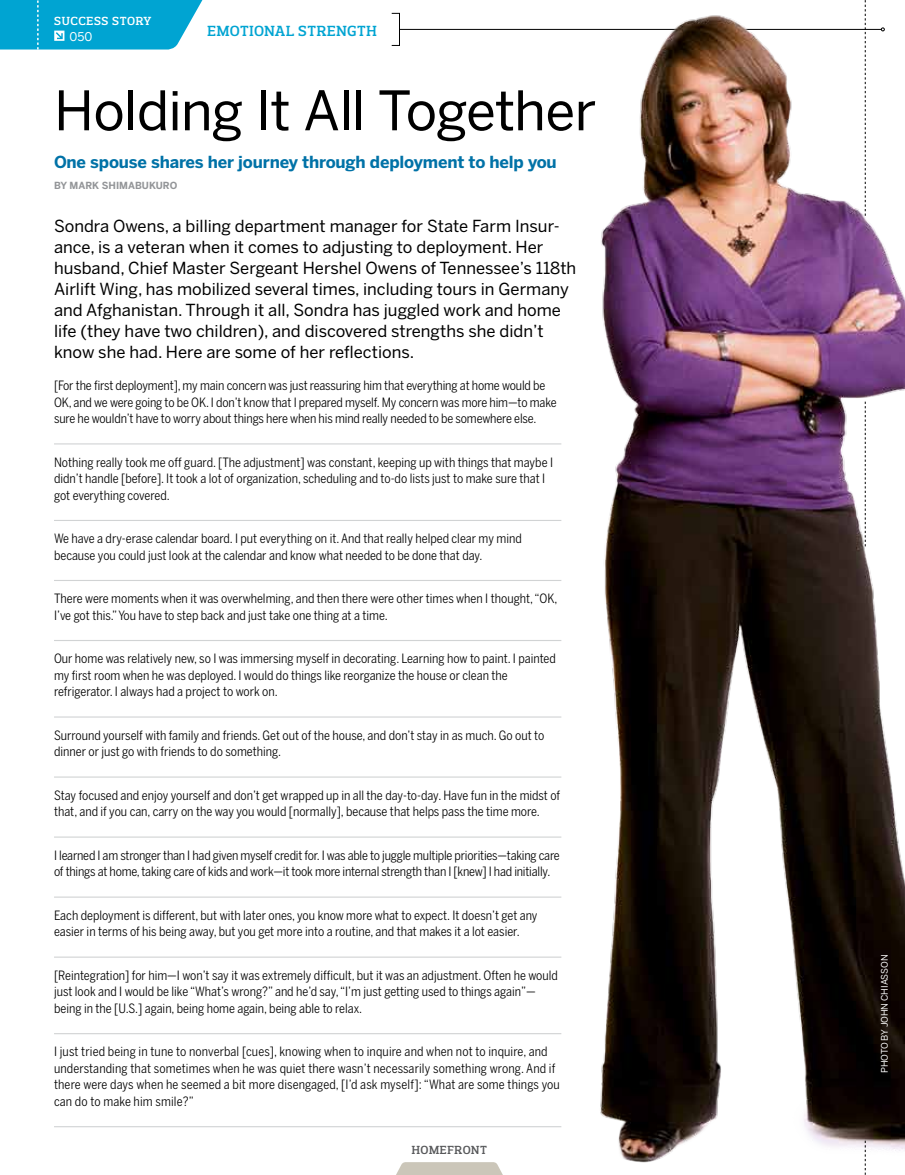
<style>
.page{position:relative;width:905px;height:1175px;background:#fff}
.page>*{position:absolute;margin:0;border:0;box-sizing:border-box;transform-origin:0 0}
.t1{font:54px "Benton Sans";letter-spacing:-.02em;color:#000}
.t2{font:16.5px/21px "Benton Sans";color:#000}
.t3{font:700 16.5px "Benton Sans";letter-spacing:-.01em;color:#0072a7}
.t4{font:600 15px "Prelo Slab";letter-spacing:.045em;color:#00a4d2}
.t5{font:12.75px/16.5px "Benton Sans Cond";color:#000}
.t6{font:600 12px "Prelo Slab";letter-spacing:.045em;color:#fff}
.t7{font:600 12px "Prelo Slab";letter-spacing:.045em;color:#58595b}
.t8{font:12px "Benton Sans";color:#fff}
.t9{font:700 9.75px "Benton Sans";color:#939598}
.t10{font:9px "Benton Sans";letter-spacing:-.005em;color:#fff}
</style>
<div class="page">
<hr style="left:399px;top:29px;width:482px;height:1px;background:#000">
<div style="left:391px;top:13px;width:9px;height:33px;border:1px solid #000"></div>
<svg style="left:0;top:0;width:203px;height:50px;background:#17acd6"></svg>
<hr style="left:54px;top:443px;width:507px;height:1px;background:#d1d3d4">
<hr style="left:54px;top:520px;width:507px;height:1px;background:#d1d3d4">
<hr style="left:54px;top:580px;width:507px;height:1px;background:#d1d3d4">
<hr style="left:54px;top:640px;width:507px;height:1px;background:#d1d3d4">
<hr style="left:54px;top:716px;width:507px;height:1px;background:#d1d3d4">
<hr style="left:54px;top:776px;width:507px;height:1px;background:#d1d3d4">
<hr style="left:54px;top:836px;width:507px;height:1px;background:#d1d3d4">
<hr style="left:54px;top:896px;width:507px;height:1px;background:#d1d3d4">
<hr style="left:54px;top:956px;width:507px;height:1px;background:#d1d3d4">
<hr style="left:54px;top:1033px;width:507px;height:1px;background:#d1d3d4">
<hr style="left:54px;top:1126px;width:507px;height:1px;background:#d1d3d4">
<img style="left:581px;top:0;width:323px;height:1174px">
<svg style="left:396px;top:1162px;width:106px;height:12px"></svg>
<svg style="left:865px;top:0;width:1px;height:216px"></svg>
<svg style="left:865px;top:401px;width:1px;height:145px"></svg>
<svg style="left:865px;top:1140px;width:1px;height:34px"></svg>
<p class="t6" style="left:54px;top:13px;width:99px">SUCCESS STORY</p>
<p class="t8" style="left:69px;top:29px;width:24px">050</p>
<p class="t4" style="left:207px;top:22px;width:171px">EMOTIONAL STRENGTH</p>
<h1 class="t1" style="left:54px;top:79px;width:543px">Holding It All Together</h1>
<p class="t3" style="left:54px;top:152px;width:504px">One spouse shares her journey through deployment to help you</p>
<p class="t9" style="left:54px;top:179px;width:74px">By Mark Sh imab</p>
<p class="t9" style="left:142px;top:179px;width:37px">ukuro</p>
<p class="t2" style="left:54px;top:215px;width:524px">Sondra Owens, a billing department manager for State Farm Insur&shy;ance, is a veteran when it comes to adjusting to deployment. Her husband, Chief Master Sergeant Hershel Owens of Tennessee’s 118th Airlift Wing, has mobilized several times, including tours in Germany and Afghanistan. Through it all, Sondra has juggled work and home life (they have two children), and discovered strengths she didn’t know she had. Here are some of her reflections.</p>
<p class="t5" style="left:54px;top:377px;width:504px">[For the first deployment], my main concern was just reassuring him that everything at home would be<br>OK, and we were going to be OK. I don’t know that I prepared myself. My concern was more him—to make sure he wouldn’t have to worry about things here when his mind really needed to be somewhere else.</p>
<p class="t5" style="left:54px;top:453px;width:498px">Nothing really took me off guard. [The adjustment] was constant, keeping up with things that maybe I didn’t handle [before]. It took a lot of organization, scheduling and to-do lists just to make sure that I got everything covered.</p>
<p class="t5" style="left:54px;top:530px;width:469px">We have a dry-erase calendar board. I put everything on it. And that really helped clear my mind because you could just look at the calendar and know what needed to be done that day.</p>
<p class="t5" style="left:54px;top:590px;width:505px">There were moments when it was overwhelming, and then there were other times when I thought, “OK,<br>I ’ve got this.” You have to step back and just take one thing at a time.</p>
<p class="t5" style="left:54px;top:650px;width:503px">Our home was relatively new, so I was immersing myself in decorating. Learning how to paint. I painted my first room when he was deployed. I would do things like reorganize the house or clean the refrigerator. I always had a project to work on.</p>
<p class="t5" style="left:54px;top:726px;width:492px">Surround yourself with family and friends. Get out of the house, and don’t stay in as much. Go out to dinner or just go with friends to do something.</p>
<p class="t5" style="left:54px;top:786px;width:507px">Stay focused and enjoy yourself and don’t get wrapped up in all the day-to-day. Have fun in the midst of that, and if you can, carry on the way you would [normally], because that helps pass the time more.</p>
<p class="t5" style="left:54px;top:846px;width:507px">I learned I am stronger than I had given myself credit for. I was able to juggle multiple priorities—taking care of things at home, taking care of kids and work—it took more internal strength than I [knew] I had initially.</p>
<p class="t5" style="left:54px;top:906px;width:485px">Each deployment is different, but with later ones, you know more what to expect. It doesn’t get any easier in terms of his being away, but you get more into a routine, and that makes it a lot easier.</p>
<p class="t5" style="left:54px;top:966px;width:505px">[Reintegration] for him—I won’t say it was extremely difficult, but it was an adjustment. Often he would just look and I would be like “What’s wrong?” and he’d say, “I ’m just getting used to things again”— being in the [U.S.] again, being home again, being able to relax.</p>
<p class="t5" style="left:54px;top:1043px;width:507px">I just tried being in tune to nonverbal [cues], knowing when to inquire and when not to inquire, and understanding that sometimes when he was quiet there wasn’t necessarily something wrong. And if there were days when he seemed a bit more disengaged, [I ’d ask myself]: “What are some things you can do to make him smile?”</p>
<p class="t7" style="left:412px;top:1142px;width:77px">HOMEFRONT</p>
<p class="t10" style="left:879px;top:1073px;width:120px;rotate:-90deg">photo by john chiasson</p>
</div>
